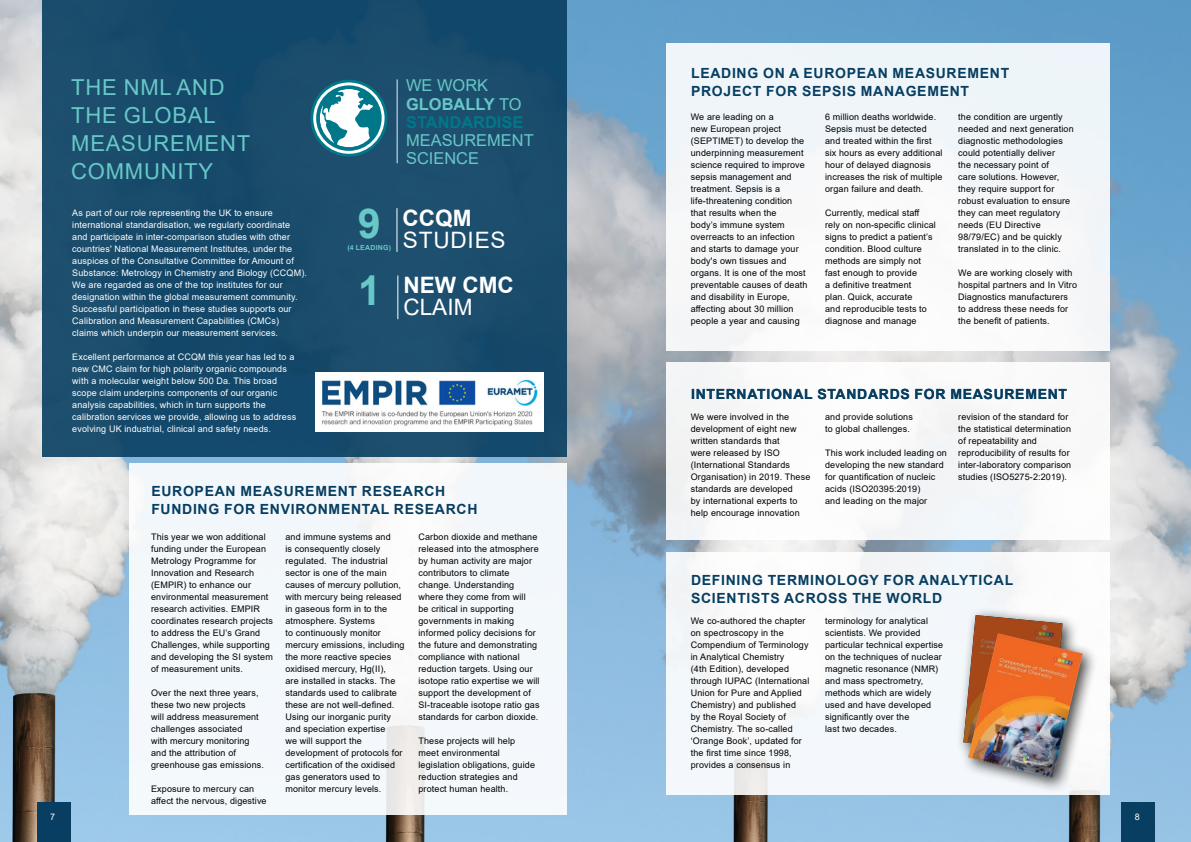
<style>
.page{position:relative;width:1191px;height:842px;background:#fff}
.page>*{position:absolute;margin:0;border:0;box-sizing:border-box;transform-origin:0 0}
.t1{font:22.6px/44.7px "Arial";letter-spacing:.035em;color:#fff}
.t2{font:700 22.6px "Arial";color:#fff}
.t3{font:22px/28px "Arial";letter-spacing:.035em;color:#67c8c7}
.t4{font:700 16.4px/18.2px "Arial";color:#00788a}
.t5{font:16.4px/18.2px "Arial";color:#67c8c7}
.t6{font:700 14px/18px "Arial";letter-spacing:.05em;color:#073e61}
.t7{font:9px/12px "Arial";letter-spacing:.015em;color:#000}
.t8{font:9px/12px "Arial";letter-spacing:.015em;color:#fff}
.t9{font:700 7px "Arial";letter-spacing:.035em;color:#67c8c7}
.s1{font-weight:400;color:#67c8c7}
.s2{color:#67c8c7}
.s3{font-weight:700}
</style>
<div class="page">
<img style="left:0;top:0;width:1191px;height:842px">
<div style="left:43px;top:0;width:524px;height:456px;background:#1a4c6c"></div>
<hr style="left:397px;top:208px;width:1px;height:44px;background:#fff">
<hr style="left:397px;top:275px;width:1px;height:44px;background:#fff">
<hr style="left:397px;top:79px;width:1px;height:84px;background:#fff">
<svg style="left:312px;top:81px;width:74px;height:74px"></svg>
<div style="left:310px;top:80px;width:77px;height:77px;border:3px solid #00788a;border-radius:50%"></div>
<svg style="left:317px;top:86px;width:64px;height:64px;background:#7ab5bf"></svg>
<div style="left:37px;top:802px;width:34px;height:40px;background:#073e61"></div>
<div style="left:1121px;top:802px;width:33px;height:40px;background:#073e61"></div>
<div style="left:129px;top:463px;width:438px;height:352px;background:#f3f8fb"></div>
<img style="left:315px;top:372px;width:228px;height:59px">
<div style="left:666px;top:363px;width:444px;height:177px;background:#fff"></div>
<div style="left:666px;top:44px;width:444px;height:307px;background:#f5f6f9"></div>
<div style="left:666px;top:552px;width:444px;height:242px;background:#f4f8fb"></div>
<div style="left:955px;top:607px;width:143px;height:187px;background:#000;opacity:.75"></div>
<img style="left:963px;top:615px;width:99px;height:136px">
<img style="left:968px;top:633px;width:114px;height:145px">
<h2 class="t3" style="left:71px;top:74px;width:180px">THE NML AND<br>THE GLOBAL<br>MEASUREMENT<br>COMMUNITY</h2>
<p class="t8" style="left:72px;top:207px;width:236px">As part of our role representing the UK to ensure international standardisation, we regularly coordinate and participate in inter-comparison studies with other countries' National Measurement Institutes, under the auspices of the Consultative Committee for Amount of Substance: Metrology in Chemistry and Biology (CCQM).<br>We are regarded as one of the top institutes for our designation within the global measurement community.<br>Successful participation in these studies supports our Calibration and Measurement Capabilities (CMCs) claims which underpin our measurement services.</p>
<p class="t8" style="left:72px;top:351px;width:225px">Excellent performance at CCQM this year has led to a new CMC claim for high polarity organic compounds with a molecular weight below 500 Da. This broad scope claim underpins components of our organic analysis capabilities, which in turn supports the calibration services we provide, allowing us to address evolving UK industrial, clinical and safety needs.</p>
<h3 class="t4" style="left:406px;top:77px;width:119px"><span class="s1">WE WORK<br></span><span class="s2">GLOBALLY</span> <span class="s1">TO<br></span>STANDARDISE</h3>
<h3 class="t5" style="left:406px;top:131px;width:129px">MEASUREMENT<br>SCIENCE</h3>
<h1 class="t1" style="left:403px;top:218px;width:112px;text-indent:-46px"><sup>9</sup> STUDIES<br><span class="s3">NEW CMC</span></h1>
<h1 class="t2" style="left:402px;top:202px;width:71px">CCQM</h1>
<p class="t9" style="left:347px;top:243px;width:45px">(4 LEADING)</p>
<h1 class="t1" style="left:358px;top:285px;width:116px"><sup>1</sup> CLAIM</h1>
<h3 class="t6" style="left:151px;top:482px;width:327px">EUROPEAN MEASUREMENT RESEARCH<br>FUNDING FOR ENVIRONMENTAL RESEARCH</h3>
<p class="t7" style="left:151px;top:531px;width:123px">This year we won additional funding under the European<br>Metrology Programme for<br>Innovation and Research (EMPIR) to enhance our environmental measurement research activities. EMPIR coordinates research projects to address the EU’s Grand<br>Challenges, while supporting and developing the SI system of measurement units.</p>
<p class="t7" style="left:151px;top:687px;width:114px">Over the next three years, these two new projects<br>will address measurement challenges associated<br>with mercury monitoring and the attribution of greenhouse gas emissions.</p>
<p class="t7" style="left:151px;top:783px;width:117px">Exposure to mercury can affect the nervous, digestive</p>
<p class="t7" style="left:285px;top:531px;width:121px">and immune systems and<br>is consequently closely regulated. The industrial sector is one of the main causes of mercury pollution, with mercury being released in gaseous form in to the atmosphere. Systems<br>to continuously monitor mercury emissions, including the more reactive species oxidised mercury, Hg(II),<br>are installed in stacks. The standards used to calibrate these are not well-defined.<br>Using our inorganic purity and speciation expertise<br>we will support the development of protocols for certification of the oxidised gas generators used to monitor mercury levels.</p>
<p class="t7" style="left:418px;top:531px;width:123px">Carbon dioxide and methane released into the atmosphere by human activity are major contributors to climate change. Understanding where they come from will<br>be critical in supporting governments in making informed policy decisions for the future and demonstrating compliance with national reduction targets. Using our isotope ratio expertise we will support the development of<br>SI-traceable isotope ratio gas standards for carbon dioxide.</p>
<p class="t7" style="left:418px;top:735px;width:118px">These projects will help meet environmental legislation obligations, guide reduction strategies and protect human health.</p>
<h3 class="t6" style="left:691px;top:64px;width:320px">LEADING ON A EUROPEAN MEASUREMENT<br>PROJECT FOR SEPSIS MANAGEMENT</h3>
<p class="t7" style="left:691px;top:111px;width:118px">We are leading on a<br>new European project (SEPTIMET) to develop the underpinning measurement science required to improve sepsis management and treatment. Sepsis is a life-threatening condition that results when the<br>body’s immune system overreacts to an infection and starts to damage your body's own tissues and organs. It is one of the most preventable causes of death and disability in Europe, affecting about 30 million people a year and causing</p>
<p class="t7" style="left:825px;top:111px;width:119px">6 million deaths worldwide.<br>Sepsis must be detected and treated within the first six hours as every additional hour of delayed diagnosis increases the risk of multiple organ failure and death.</p>
<p class="t7" style="left:825px;top:207px;width:112px">Currently, medical staff rely on non-specific clinical signs to predict a patient’s condition. Blood culture methods are simply not fast enough to provide<br>a definitive treatment<br>plan. Quick, accurate<br>and reproducible tests to diagnose and manage</p>
<p class="t7" style="left:958px;top:111px;width:117px">the condition are urgently needed and next generation diagnostic methodologies could potentially deliver<br>the necessary point of<br>care solutions. However, they require support for robust evaluation to ensure they can meet regulatory needs (EU Directive<br>98/79/EC) and be quickly translated in to the clinic.</p>
<p class="t7" style="left:958px;top:267px;width:120px">We are working closely with hospital partners and In Vitro<br>Diagnostics manufacturers to address these needs for the benefit of patients.</p>
<h3 class="t6" style="left:691px;top:385px;width:377px">INTERNATIONAL STANDARDS FOR MEASUREMENT</h3>
<p class="t7" style="left:691px;top:411px;width:121px">We were involved in the development of eight new written standards that<br>were released by ISO (International Standards<br>Organisation) in 2019. These standards are developed<br>by international experts to help encourage innovation</p>
<p class="t7" style="left:825px;top:411px;width:89px">and provide solutions to global challenges.</p>
<p class="t7" style="left:825px;top:447px;width:123px">This work included leading on developing the new standard for quantification of nucleic acids (ISO20395:2019)<br>and leading on the major</p>
<p class="t7" style="left:958px;top:411px;width:115px">revision of the standard for the statistical determination of repeatability and reproducibility of results for inter-laboratory comparison studies (ISO5275-2:2019).</p>
<h3 class="t6" style="left:691px;top:571px;width:324px">DEFINING TERMINOLOGY FOR ANALYTICAL<br>SCIENTISTS ACROSS THE WORLD</h3>
<p class="t7" style="left:691px;top:615px;width:120px">We co-authored the chapter on spectroscopy in the<br>Compendium of Terminology in Analytical Chemistry<br>(4th Edition), developed through IUPAC (International<br>Union for Pure and Applied<br>Chemistry) and published<br>by the Royal Society of<br>Chemistry. The so-called ‘Orange Book’, updated for the first time since 1998, provides a consensus in</p>
<p class="t7" style="left:825px;top:615px;width:119px">terminology for analytical scientists. We provided particular technical expertise on the techniques of nuclear magnetic resonance (NMR) and mass spectrometry, methods which are widely used and have developed significantly over the<br>last two decades.</p>
<p class="t8" style="left:50px;top:811px;width:7px">7</p>
<p class="t8" style="left:1135px;top:811px;width:7px">8</p>
</div>
